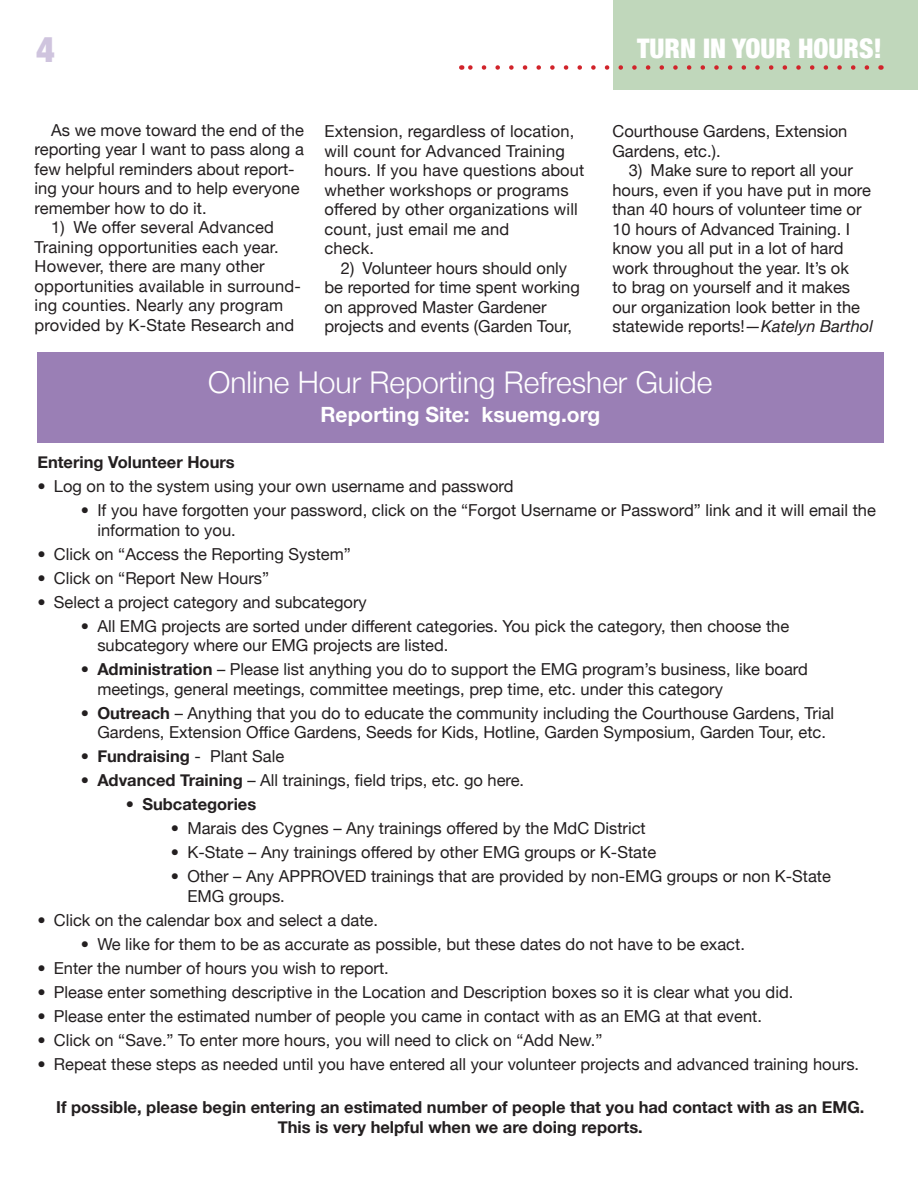
<style>
.page{position:relative;width:918px;height:1188px;background:#fff}
.page>*{position:absolute;margin:0;border:0;box-sizing:border-box;transform-origin:0 0}
.HEADERS{font:900 condensed 36px "Helvetica Neue";color:#cfc4de}
.Headline{font:300 30px "Helvetica Neue";color:#fff}
.Byline{font:900 condensed 27px "Helvetica Neue";color:#fff}
.Text{font:700 21px "Helvetica Neue";color:#fff}
.Text-2{font:16.5px/19.5px "Helvetica Neue";color:#231f20}
.Text-3{font:700 16.5px/19.5px "Helvetica Neue";color:#231f20;text-align:center}
.s1{font-style:italic}
.s2{font-weight:900;font-stretch:condensed}
.s3{font-weight:700}
.s4{font-weight:400}
</style>
<div class="page">
<div style="left:614px;top:0;width:304px;height:90px;background:#c0d7bb"></div>
<svg style="left:468px;top:65px;width:399px;height:5px"></svg>
<div style="left:37px;top:353px;width:846px;height:90px;background:#9a7fb5"></div>
<p class="HEADERS" style="left:36px;top:20px;width:20px">4</p>
<p class="Byline" style="left:637px;top:26px;width:246px">TURN IN YOUR HOURS!</p>
<p class="Text-2" style="left:35px;top:121px;width:271px;text-indent:16px">As we move toward the end of the reporting year I want to pass along a few helpful reminders about report&shy;ing your hours and to help everyone remember how to do it.</p>
<p class="Text-2" style="left:35px;top:219px;width:268px;text-indent:17px">1) We offer several Advanced Training opportunities each year.<br>However, there are many other opportunities available in surround&shy;ing counties. Nearly any program provided by K-State Research and</p>
<p class="Text-2" style="left:324px;top:122px;width:262px">Extension, regardless of location, will count for Advanced Training hours. If you have questions about whether workshops or programs offered by other organizations will count, just email me and</p>
<p class="Text-2" style="left:324px;top:239px;width:51px">check.</p>
<p class="Text-2" style="left:324px;top:259px;width:257px;text-indent:16px">2) Volunteer hours should only be reported for time spent working on approved Master Gardener projects and events (Garden Tour,</p>
<p class="Text-2" style="left:612px;top:122px;width:237px">Courthouse Gardens, Extension<br>Gardens, etc.).</p>
<p class="Text-2" style="left:612px;top:161px;width:262px;text-indent:16px">3) Make sure to report all your hours, even if you have put in more than 40 hours of volunteer time or<br>10 hours of Advanced Training. I know you all put in a lot of hard work throughout the year. It’s ok<br>to brag on yourself and it makes our organization look better in the statewide reports!<span class="s1">—Katelyn Barthol</span></p>
<p class="Headline" style="left:208px;top:358px;width:506px">Online Hour Reporting Refresher Guide</p>
<p class="Text" style="left:320px;top:398px;width:281px">Reporting Site: ksuemg.org</p>
<p class="Text-3" style="left:37px;top:453px;width:199px">Entering Volunteer Hours</p>
<p class="Text-2" style="left:37px;top:478px;width:478px"><span class="s2">•</span> Log on to the system using your own username and password</p>
<p class="Text-2" style="left:97px;top:502px;width:780px;text-indent:-16px"><span class="s2">•</span> If you have forgotten your password, click on the “Forgot Username or Password” link and it will email the information to you.</p>
<p class="Text-2" style="left:37px;top:545px;width:315px"><span class="s2">•</span> Click on “Access the Reporting System”</p>
<p class="Text-2" style="left:37px;top:569px;width:233px"><span class="s2">•</span> Click on “Report New Hours”</p>
<p class="Text-2" style="left:37px;top:593px;width:331px"><span class="s2">•</span> Select a project category and subcategory</p>
<p class="Text-2" style="left:97px;top:617px;width:693px;text-indent:-16px"><span class="s2">•</span> All EMG projects are sorted under different categories. You pick the category, then choose the subcategory where our EMG projects are listed.</p>
<p class="Text-2" style="left:97px;top:661px;width:712px;text-indent:-16px"><span class="s2">•</span> <span class="s3">Administration</span> – Please list anything you do to support the EMG program’s business, like board meetings, general meetings, committee meetings, prep time, etc. under this category</p>
<p class="Text-2" style="left:81px;top:704px;width:755px;text-align:center"><span class="s2">•</span> <span class="s3">Outreach</span> – Anything that you do to educate the community including the Courthouse Gardens, Trial<br>Gardens, Extension Office Gardens, Seeds for Kids, Hotline, Garden Symposium, Garden Tour, etc.</p>
<p class="Text-3" style="left:81px;top:747px;width:205px"><span class="s2">•</span> Fundraising <span class="s4">- Plant Sale</span></p>
<p class="Text-2" style="left:81px;top:772px;width:445px"><span class="s2">•</span> <span class="s3">Advanced Training</span> – All trainings, field trips, etc. go here.</p>
<p class="Text-3" style="left:126px;top:795px;width:132px"><span class="s2">•</span> Subcategories</p>
<p class="Text-2" style="left:171px;top:820px;width:476px"><span class="s2">•</span> Marais des Cygnes – Any trainings offered by the MdC District</p>
<p class="Text-2" style="left:171px;top:844px;width:487px"><span class="s2">•</span> K-State – Any trainings offered by other EMG groups or K-State</p>
<p class="Text-2" style="left:187px;top:868px;width:645px;text-indent:-17px"><span class="s2">•</span> Other – Any APPROVED trainings that are provided by non-EMG groups or non K-State<br>EMG groups.</p>
<p class="Text-2" style="left:37px;top:911px;width:342px"><span class="s2">•</span> Click on the calendar box and select a date.</p>
<p class="Text-2" style="left:81px;top:935px;width:666px"><span class="s2">•</span> We like for them to be as accurate as possible, but these dates do not have to be exact.</p>
<p class="Text-2" style="left:37px;top:959px;width:353px"><span class="s2">•</span> Enter the number of hours you wish to report.</p>
<p class="Text-2" style="left:37px;top:983px;width:758px"><span class="s2">•</span> Please enter something descriptive in the Location and Description boxes so it is clear what you did.</p>
<p class="Text-2" style="left:37px;top:1007px;width:726px"><span class="s2">•</span> Please enter the estimated number of people you came in contact with as an EMG at that event.</p>
<p class="Text-2" style="left:37px;top:1031px;width:567px"><span class="s2">•</span> Click on “Save.” To enter more hours, you will need to click on “Add New.”</p>
<p class="Text-2" style="left:37px;top:1055px;width:823px"><span class="s2">•</span> Repeat these steps as needed until you have entered all your volunteer projects and advanced training hours.</p>
<p class="Text-3" style="left:56px;top:1098px;width:810px">If possible, please begin entering an estimated number of people that you had contact with as an EMG.<br>This is very helpful when we are doing reports.</p>
</div>
